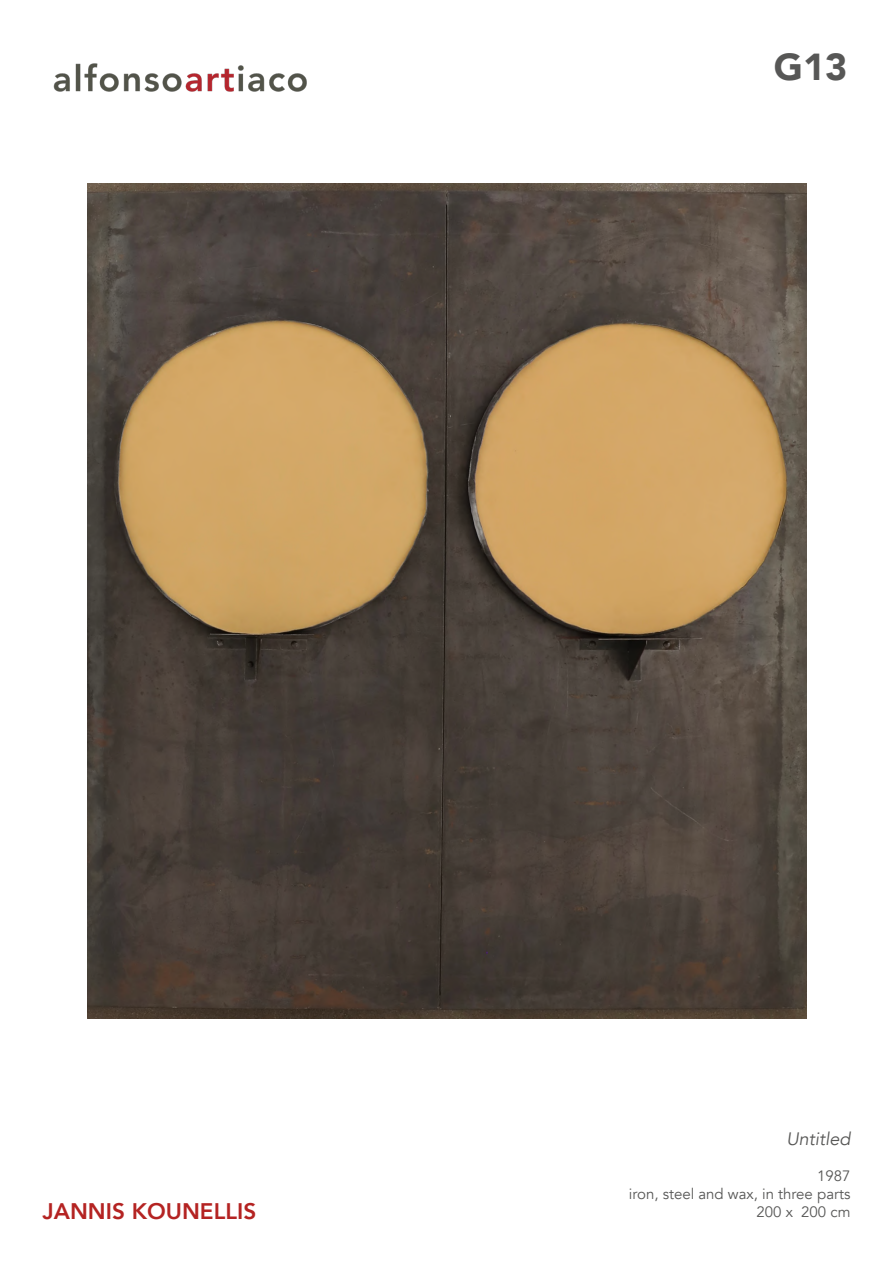
<style>
.page{position:relative;width:893px;height:1263px;background:#fff}
.page>*{position:absolute;margin:0;border:0;box-sizing:border-box;transform-origin:0 0}
.t1{font:900 37.5px "Avenir";color:#575756}
.t2{font:800 22.5px "Avenir";color:#b42322}
.t3{font:italic 18px "Avenir";color:#575756}
.t4{font:15px/18px "Avenir";color:#575756;text-align:right}
</style>
<div class="page">
<img style="left:53px;top:63px;width:254px;height:29px">
<img style="left:88px;top:183px;width:718px;height:835px">
<h1 class="t1" style="left:774px;top:35px;width:75px">G13</h1>
<h2 class="t2" style="left:43px;top:1193px;width:215px">JANNIS KOUNELLIS</h2>
<p class="t3" style="left:786px;top:1128px;width:65px">Untitled</p>
<p class="t4" style="left:629px;top:1167px;width:223px">1987<br>iron, steel and wax, in three parts<br>200 x 200 cm</p>
</div>
